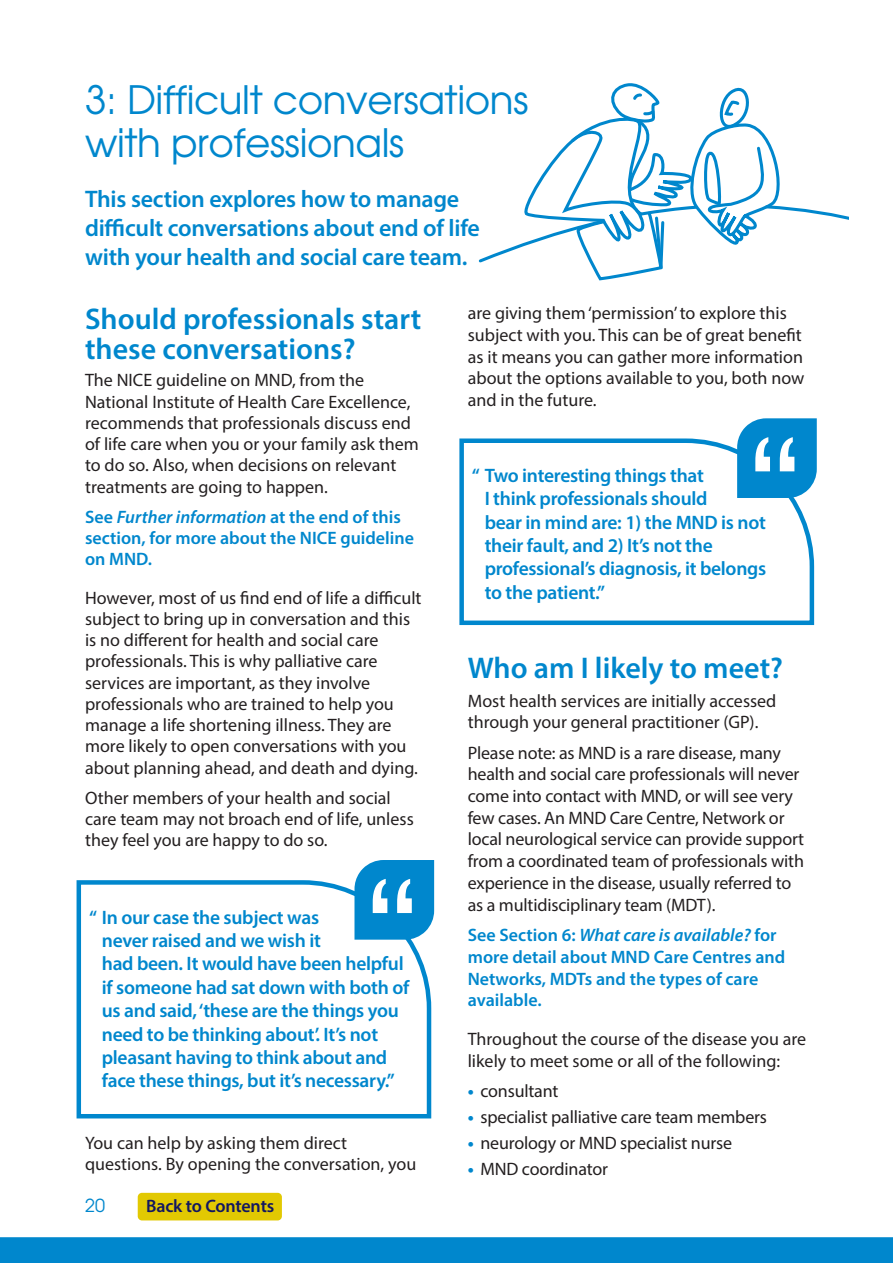
<style>
.page{position:relative;width:893px;height:1263px;background:#fff}
.page>*{position:absolute;margin:0;border:0;box-sizing:border-box;transform-origin:0 0}
.t1{font:39px/43.5px "Avant Garde";letter-spacing:-.01em;color:#0087cd}
.t2{font:600 30px/30px "Myriad Pro";color:#0087cd}
.t3{font:600 24px/28.8px "Myriad Pro";letter-spacing:-.01em;color:#0087cd}
.t4{font:600 19.5px/23.4px "Myriad Pro";letter-spacing:-.015em;color:#0087cd}
.t5{font:18px/21.3px "Myriad Pro";color:#231f20}
.t6{font:600 18px/21.8px "Myriad Pro";color:#0087cd}
.t7{font:600 18px "Myriad Pro";letter-spacing:-.01em;color:#121761}
.t8{font:18px "Avant Garde";color:#0087cd}
.s1{font-style:italic}
.s2{font-weight:700;color:#0087cd}
</style>
<div class="page">
<div style="left:0;top:1237px;width:893px;height:26px;background:#0087cd"></div>
<div style="left:138px;top:1193px;width:144px;height:27px;background:#e2c902;border-radius:4px"></div>
<svg style="left:478px;top:83px;width:370px;height:198px"></svg>
<svg style="left:77px;top:880px;width:354px;height:238px"></svg>
<svg style="left:354px;top:860px;width:80px;height:80px"></svg>
<svg style="left:459px;top:438px;width:355px;height:187px"></svg>
<svg style="left:737px;top:418px;width:80px;height:80px"></svg>
<h1 class="t1" style="left:85px;top:82px;width:445px">3: Difficult conversations with professionals</h1>
<h3 class="t3" style="left:85px;top:187px;width:396px">This section explores how to manage difficult conversations about end of life with your health and social care team.</h3>
<h2 class="t2" style="left:85px;top:306px;width:338px">Should professionals start these conversations?</h2>
<p class="t5" style="left:85px;top:371px;width:335px">The NICE guideline on MND, from the National Institute of Health Care Excellence, recommends that professionals discuss end of life care when you or your family ask them to do so. Also, when decisions on relevant treatments are going to happen.</p>
<p class="t6" style="left:85px;top:507px;width:330px;line-height:21.3px">See <span class="s1">Further information</span> at the end of this section, for more about the NICE guideline on MND.</p>
<p class="t5" style="left:85px;top:588px;width:338px">However, most of us ind end of life a difficult subject to bring up in conversation and this is no different for health and social care professionals. This is why palliative care services are important, as they involve professionals who are trained to help you manage a life shortening illness. They are more likely to open conversations with you about planning ahead, and death and dying.</p>
<p class="t5" style="left:85px;top:788px;width:330px">Other members of your health and social care team may not broach end of life, unless they feel you are happy to do so.</p>
<p class="t4" style="left:102px;top:907px;width:309px;text-indent:-13px">“ In our case the subject was<br>never raised and we wish it<br>had been. It would have been helpful if someone had sat down with both of us and said, ‘these are the things you need to be thinking about’. It’s not pleasant having to think about and face these things, but it’s necessary.”</p>
<p class="t5" style="left:85px;top:1133px;width:333px;line-height:21.8px">You can help by asking them direct questions. By opening the conversation, you</p>
<p class="t8" style="left:85px;top:1198px;width:21px">20</p>
<p class="t7" style="left:146px;top:1199px;width:130px">Back to Contents</p>
<p class="t5" style="left:468px;top:304px;width:338px;line-height:21.8px">are giving them ‘permission’ to explore this subject with you. This can be of great beneit as it means you can gather more information about the options available to you, both now and in the future.</p>
<p class="t4" style="left:485px;top:465px;width:283px;text-indent:-13px">“ Two interesting things that<br>I think professionals should<br>bear in mind are: 1) the MND is not their fault, and 2) It’s not the professional’s diagnosis, it belongs to the patient.”</p>
<h2 class="t2" style="left:468px;top:656px;width:317px">Who am I likely to meet?</h2>
<p class="t5" style="left:468px;top:691px;width:310px;line-height:21.8px">Most health services are initially accessed through your general practitioner (GP).</p>
<p class="t5" style="left:468px;top:743px;width:338px;line-height:21.8px">Please note: as MND is a rare disease, many health and social care professionals will never come into contact with MND, or will see very few cases. An MND Care Centre, Network or local neurological service can provide support from a coordinated team of professionals with experience in the disease, usually referred to as a multidisciplinary team (MDT).</p>
<p class="t6" style="left:468px;top:926px;width:319px">See Section 6: <span class="s1">What care is available?</span> for more detail about MND Care Centres and<br>Networks, MDTs and the types of care available.</p>
<p class="t5" style="left:468px;top:1030px;width:340px;line-height:21.8px">Throughout the course of the disease you are likely to meet some or all of the following:</p>
<p class="t5" style="left:468px;top:1082px;width:92px"><span class="s2">•</span> consultant</p>
<p class="t5" style="left:468px;top:1108px;width:301px"><span class="s2">•</span> specialist palliative care team members</p>
<p class="t5" style="left:468px;top:1134px;width:266px"><span class="s2">•</span> neurology or MND specialist nurse</p>
<p class="t5" style="left:468px;top:1160px;width:142px"><span class="s2">•</span> MND coordinator</p>
</div>
